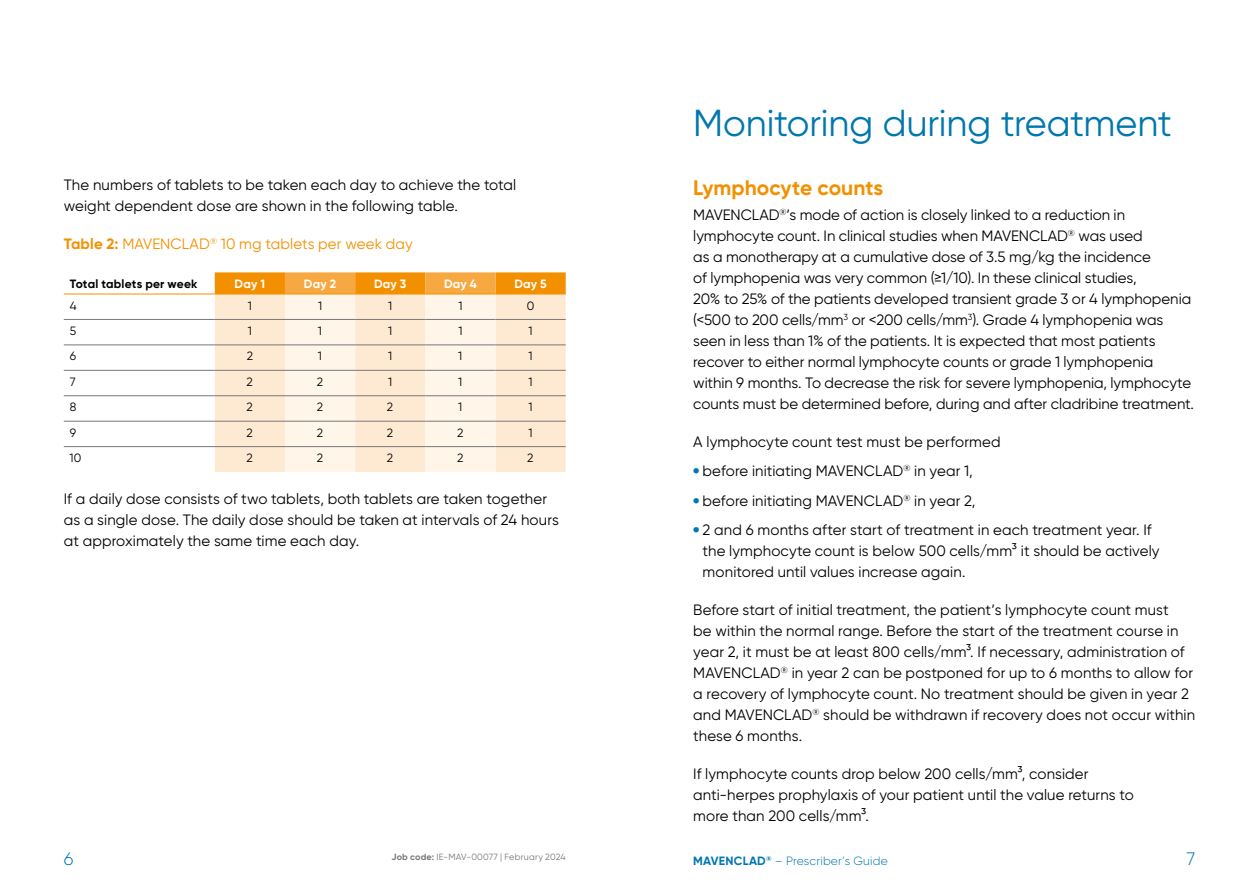
<style>
.page{position:relative;width:1259px;height:893px;background:#fff}
.page>*{position:absolute;margin:0;border:0;box-sizing:border-box;transform-origin:0 0}
.t1{font:37.5px "Gilroy";letter-spacing:-.005em;color:#0077ae}
.t2{font:700 21px "Gilroy";color:#f39000}
.t3{font:300 18px "Gilroy";color:#0077ae}
.t4{font:15px/21px "Gilroy";letter-spacing:.005em;color:#000}
.t5{font:15px "Gilroy";letter-spacing:.01em;color:#f39000}
.t6{font:12px "Gilroy";color:#000}
.t7{font:300 12px "Gilroy";letter-spacing:.015em;color:#0077ae}
.t8{font:700 12px "Gilroy";letter-spacing:.02em;color:#fff}
.t9{font:700 12px "Gilroy";letter-spacing:.015em;color:#000}
.t10{font:9px "Gilroy";letter-spacing:.025em;color:#78777a}
.s1{font-weight:700}
.s2{font-weight:800;color:#0077ae}
</style>
<div class="page">
<svg style="left:215px;top:272px;width:351px;height:200px;background:#fce4c5"></svg>
<hr style="left:64px;top:319px;width:151px;height:1px;background:#78777a">
<hr style="left:215px;top:319px;width:70px;height:1px;background:#78777a">
<hr style="left:285px;top:319px;width:70px;height:1px;background:#78777a">
<hr style="left:355px;top:319px;width:70px;height:1px;background:#78777a">
<hr style="left:425px;top:319px;width:70px;height:1px;background:#78777a">
<hr style="left:495px;top:319px;width:71px;height:1px;background:#78777a">
<hr style="left:64px;top:344px;width:151px;height:1px;background:#78777a">
<hr style="left:215px;top:344px;width:70px;height:1px;background:#78777a">
<hr style="left:285px;top:344px;width:70px;height:1px;background:#78777a">
<hr style="left:355px;top:344px;width:70px;height:1px;background:#78777a">
<hr style="left:425px;top:344px;width:70px;height:1px;background:#78777a">
<hr style="left:495px;top:344px;width:71px;height:1px;background:#78777a">
<hr style="left:64px;top:370px;width:151px;height:1px;background:#78777a">
<hr style="left:215px;top:370px;width:70px;height:1px;background:#78777a">
<hr style="left:285px;top:370px;width:70px;height:1px;background:#78777a">
<hr style="left:355px;top:370px;width:70px;height:1px;background:#78777a">
<hr style="left:425px;top:370px;width:70px;height:1px;background:#78777a">
<hr style="left:495px;top:370px;width:71px;height:1px;background:#78777a">
<hr style="left:64px;top:395px;width:151px;height:1px;background:#78777a">
<hr style="left:215px;top:395px;width:70px;height:1px;background:#78777a">
<hr style="left:285px;top:395px;width:70px;height:1px;background:#78777a">
<hr style="left:355px;top:395px;width:70px;height:1px;background:#78777a">
<hr style="left:425px;top:395px;width:70px;height:1px;background:#78777a">
<hr style="left:495px;top:395px;width:71px;height:1px;background:#78777a">
<hr style="left:64px;top:421px;width:151px;height:1px;background:#78777a">
<hr style="left:215px;top:421px;width:70px;height:1px;background:#78777a">
<hr style="left:285px;top:421px;width:70px;height:1px;background:#78777a">
<hr style="left:355px;top:421px;width:70px;height:1px;background:#78777a">
<hr style="left:425px;top:421px;width:70px;height:1px;background:#78777a">
<hr style="left:495px;top:421px;width:71px;height:1px;background:#78777a">
<hr style="left:64px;top:446px;width:151px;height:1px;background:#78777a">
<hr style="left:215px;top:446px;width:70px;height:1px;background:#78777a">
<hr style="left:285px;top:446px;width:70px;height:1px;background:#78777a">
<hr style="left:355px;top:446px;width:70px;height:1px;background:#78777a">
<hr style="left:425px;top:446px;width:70px;height:1px;background:#78777a">
<hr style="left:495px;top:446px;width:71px;height:1px;background:#78777a">
<hr style="left:64px;top:294px;width:151px;height:1px;background:#f39000">
<hr style="left:215px;top:294px;width:70px;height:1px;background:#f39000">
<hr style="left:285px;top:294px;width:70px;height:1px;background:#f39000">
<hr style="left:355px;top:294px;width:70px;height:1px;background:#f39000">
<hr style="left:425px;top:294px;width:70px;height:1px;background:#f39000">
<hr style="left:495px;top:294px;width:71px;height:1px;background:#f39000">
<p class="t4" style="left:64px;top:174px;width:454px">The numbers of tablets to be taken each day to achieve the total weight dependent dose are shown in the following table.</p>
<p class="t5" style="left:64px;top:235px;width:350px"><span class="s1">Table 2:</span> MAVENCLAD<sup>®</sup> 10 mg tablets per week day</p>
<p class="t9" style="left:70px;top:276px;width:129px">Total tablets per week</p>
<p class="t8" style="left:235px;top:276px;width:32px">Day 1</p>
<p class="t8" style="left:304px;top:276px;width:34px">Day 2</p>
<p class="t8" style="left:374px;top:276px;width:34px">Day 3</p>
<p class="t8" style="left:444px;top:276px;width:34px">Day 4</p>
<p class="t8" style="left:514px;top:276px;width:34px">Day 5</p>
<p class="t6" style="left:70px;top:298px;width:8px">4</p>
<p class="t6" style="left:248px;top:298px;width:6px">1</p>
<p class="t6" style="left:318px;top:298px;width:6px">1</p>
<p class="t6" style="left:388px;top:298px;width:6px">1</p>
<p class="t6" style="left:458px;top:298px;width:6px">1</p>
<p class="t6" style="left:527px;top:298px;width:9px">0</p>
<p class="t6" style="left:70px;top:323px;width:8px">5</p>
<p class="t6" style="left:248px;top:323px;width:6px">1</p>
<p class="t6" style="left:318px;top:323px;width:6px">1</p>
<p class="t6" style="left:388px;top:323px;width:6px">1</p>
<p class="t6" style="left:458px;top:323px;width:6px">1</p>
<p class="t6" style="left:528px;top:323px;width:6px">1</p>
<p class="t6" style="left:70px;top:349px;width:8px">6</p>
<p class="t6" style="left:247px;top:349px;width:8px">2</p>
<p class="t6" style="left:318px;top:349px;width:6px">1</p>
<p class="t6" style="left:388px;top:349px;width:6px">1</p>
<p class="t6" style="left:458px;top:349px;width:6px">1</p>
<p class="t6" style="left:528px;top:349px;width:6px">1</p>
<p class="t6" style="left:70px;top:374px;width:7px">7</p>
<p class="t6" style="left:247px;top:374px;width:8px">2</p>
<p class="t6" style="left:317px;top:374px;width:8px">2</p>
<p class="t6" style="left:388px;top:374px;width:6px">1</p>
<p class="t6" style="left:458px;top:374px;width:6px">1</p>
<p class="t6" style="left:528px;top:374px;width:6px">1</p>
<p class="t6" style="left:70px;top:400px;width:8px">8</p>
<p class="t6" style="left:247px;top:400px;width:8px">2</p>
<p class="t6" style="left:317px;top:400px;width:8px">2</p>
<p class="t6" style="left:387px;top:400px;width:8px">2</p>
<p class="t6" style="left:458px;top:400px;width:6px">1</p>
<p class="t6" style="left:528px;top:400px;width:6px">1</p>
<p class="t6" style="left:70px;top:425px;width:8px">9</p>
<p class="t6" style="left:247px;top:425px;width:8px">2</p>
<p class="t6" style="left:317px;top:425px;width:8px">2</p>
<p class="t6" style="left:387px;top:425px;width:8px">2</p>
<p class="t6" style="left:457px;top:425px;width:8px">2</p>
<p class="t6" style="left:528px;top:425px;width:6px">1</p>
<p class="t6" style="left:70px;top:451px;width:13px">10</p>
<p class="t6" style="left:246px;top:451px;width:8px">2</p>
<p class="t6" style="left:317px;top:451px;width:8px">2</p>
<p class="t6" style="left:387px;top:451px;width:8px">2</p>
<p class="t6" style="left:457px;top:451px;width:8px">2</p>
<p class="t6" style="left:527px;top:451px;width:8px">2</p>
<p class="t4" style="left:64px;top:488px;width:496px">If a daily dose consists of two tablets, both tablets are taken together as a single dose. The daily dose should be taken at intervals of 24 hours at approximately the same time each day.</p>
<h1 class="t1" style="left:693px;top:100px;width:480px">Monitoring during treatment</h1>
<h2 class="t2" style="left:693px;top:174px;width:191px">Lymphocyte counts</h2>
<p class="t4" style="left:693px;top:204px;width:502px">MAVENCLAD<sup>®</sup>’s mode of action is closely linked to a reduction in lymphocyte count. In clinical studies when MAVENCLAD<sup>®</sup> was used<br>as a monotherapy at a cumulative dose of 3.5 mg/kg the incidence<br>of lymphopenia was very common (≥1/10). In these clinical studies,<br>20% to 25% of the patients developed transient grade 3 or 4 lymphopenia (&lt;500 to 200 cells/mm<sup>3</sup> or &lt;200 cells/mm<sup>3</sup>). Grade 4 lymphopenia was seen in less than 1% of the patients. It is expected that most patients recover to either normal lymphocyte counts or grade 1 lymphopenia within 9 months. To decrease the risk for severe lymphopenia, lymphocyte counts must be determined before, during and after cladribine treatment.</p>
<p class="t4" style="left:693px;top:431px;width:309px">A lymphocyte count test must be performed</p>
<p class="t4" style="left:693px;top:460px;width:281px"><span class="s2">•</span> before initiating MAVENCLAD<sup>®</sup> in year 1,</p>
<p class="t4" style="left:693px;top:490px;width:284px"><span class="s2">•</span> before initiating MAVENCLAD<sup>®</sup> in year 2,</p>
<p class="t4" style="left:702px;top:519px;width:458px;text-indent:-9px"><span class="s2">•</span> 2 and 6 months after start of treatment in each treatment year. If the lymphocyte count is below 500 cells/mm3 it should be actively monitored until values increase again.</p>
<p class="t4" style="left:693px;top:599px;width:503px">Before start of initial treatment, the patient’s lymphocyte count must<br>be within the normal range. Before the start of the treatment course in year 2, it must be at least 800 cells/mm3. If necessary, administration of MAVENCLAD<sup>®</sup> in year 2 can be postponed for up to 6 months to allow for a recovery of lymphocyte count. No treatment should be given in year 2 and MAVENCLAD<sup>®</sup> should be withdrawn if recovery does not occur within these 6 months.</p>
<p class="t4" style="left:693px;top:763px;width:442px">If lymphocyte counts drop below 200 cells/mm3, consider anti-herpes prophylaxis of your patient until the value returns to more than 200 cells/mm3.</p>
<p class="t3" style="left:64px;top:848px;width:11px">6</p>
<p class="t7" style="left:693px;top:853px;width:196px"><span class="s1">MAVENCLAD</span><sup>®</sup> – Prescriber’s Guide</p>
<p class="t3" style="left:1186px;top:848px;width:10px">7</p>
<p class="t10" style="left:391px;top:851px;width:176px"><span class="s1">Job code:</span> IE-MAV-00077 | February 2024</p>
</div>
